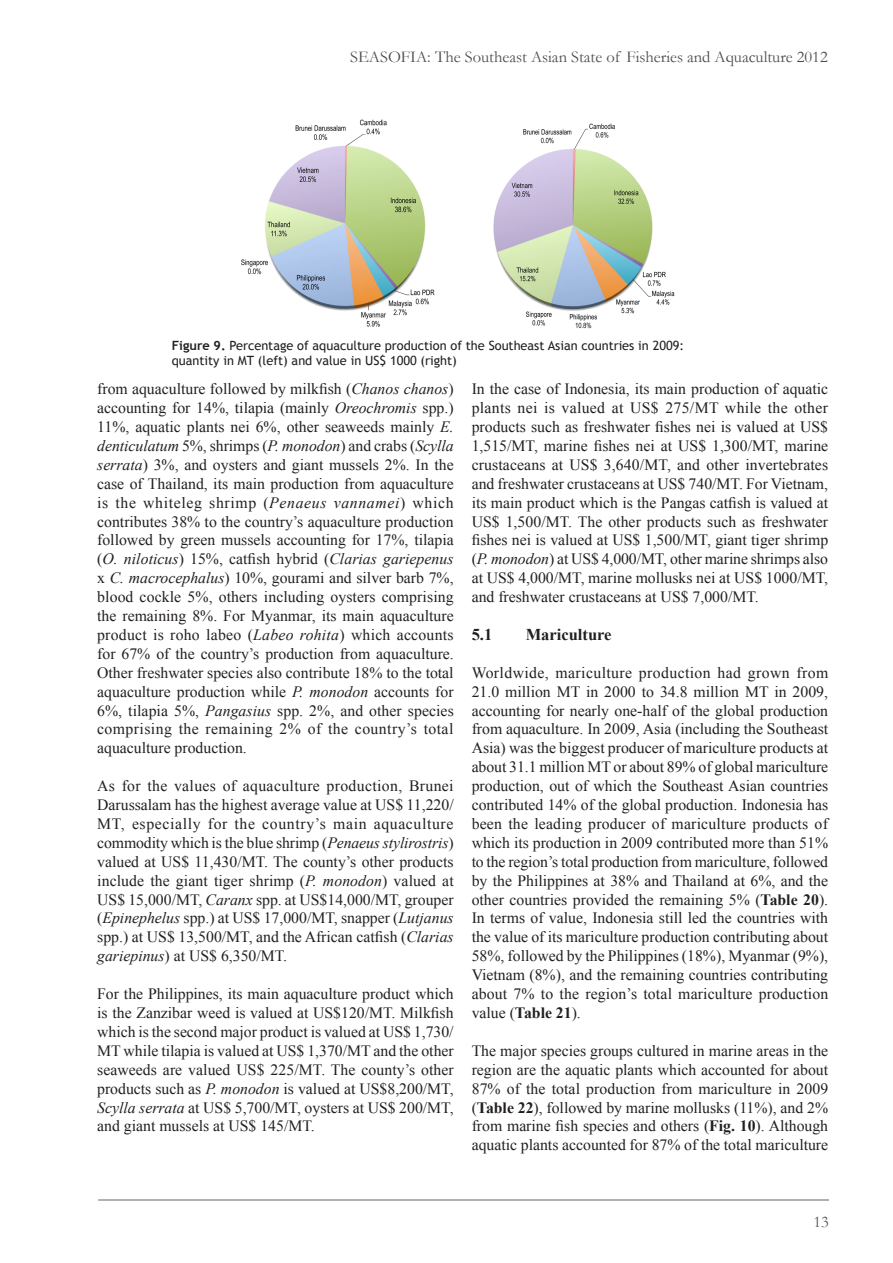
<style>
.page{position:relative;width:893px;height:1263px;background:#fff}
.page>*{position:absolute;margin:0;border:0;box-sizing:border-box;transform-origin:0 0}
.t1{font:16.5px "Garamond";color:#4b4c4d}
.Headline2{font:700 16.5px "Times New Roman";color:#231f20}
.t2{font:16.5px "Garamond";color:#57585a}
.Text{font:15.75px/18.9px "Times New Roman";color:#231f20;text-align:justify}
.Box{font:12.75px/15.3px "Trebuchet MS";color:#231f20}
.s1{font-weight:700}
.s2{font-style:italic}
</style>
<div class="page">
<hr style="left:98px;top:1199px;width:731px;height:1px;background:#636366">
<img style="left:241px;top:119px;width:194px;height:208px">
<img style="left:493px;top:123px;width:182px;height:206px">
<p class="t1" style="left:350px;top:46px;width:479px">SEASOFIA: The Southeast Asian State of Fisheries and Aquaculture 2012</p>
<p class="Box" style="left:172px;top:338px;width:514px"><span class="s1">Figure 9.</span> Percentage of aquaculture production of the Southeast Asian countries in 2009: quantity in MT (left) and value in US$ 1000 (right)</p>
<p class="Text" style="left:97px;top:379px;width:358px">from aquaculture followed by milkfish (<span class="s2">Chanos chanos</span>) accounting for 14%, tilapia (mainly <span class="s2">Oreochromis</span> spp.)<br>11%, aquatic plants nei 6%, other seaweeds mainly <span class="s2">E. denticulatum</span> 5%, shrimps (<span class="s2">P. monodon</span>) and crabs (<span class="s2">Scylla serrata</span>) 3%, and oysters and giant mussels 2%. In the case of Thailand, its main production from aquaculture is the whiteleg shrimp (<span class="s2">Penaeus vannamei</span>) which contributes 38% to the country’s aquaculture production followed by green mussels accounting for 17%, tilapia (<span class="s2">O. niloticus</span>) 15%, catfish hybrid (<span class="s2">Clarias gariepenus </span>x <span class="s2">C. macrocephalus</span>) 10%, gourami and silver barb 7%, blood cockle 5%, others including oysters comprising the remaining 8%. For Myanmar, its main aquaculture product is roho labeo (<span class="s2">Labeo rohita</span>) which accounts for 67% of the country’s production from aquaculture.<br>Other freshwater species also contribute 18% to the total aquaculture production while <span class="s2">P. monodon</span> accounts for 6%, tilapia 5%, <span class="s2">Pangasius</span> spp. 2%, and other species comprising the remaining 2% of the country’s total aquaculture production.</p>
<p class="Text" style="left:97px;top:776px;width:358px">As for the values of aquaculture production, Brunei Darussalam has the highest average value at US$ 11,220/ MT, especially for the country’s main aquaculture commodity which is the blue shrimp (<span class="s2">Penaeus stylirostris</span>) valued at US$ 11,430/MT. The county’s other products include the giant tiger shrimp (<span class="s2">P. monodon</span>) valued at US$ 15,000/MT, <span class="s2">Caranx</span> spp. at US$14,000/MT, grouper (<span class="s2">Epinephelus</span> spp.) at US$ 17,000/MT, snapper (<span class="s2">Lutjanus </span>spp.) at US$ 13,500/MT, and the African catfish (<span class="s2">Clarias gariepinus</span>) at US$ 6,350/MT.</p>
<p class="Text" style="left:97px;top:984px;width:358px">For the Philippines, its main aquaculture product which is the Zanzibar weed is valued at US$120/MT. Milkfish which is the second major product is valued at US$ 1,730/ MT while tilapia is valued at US$ 1,370/MT and the other seaweeds are valued US$ 225/MT. The county’s other products such as <span class="s2">P. monodon</span> is valued at US$8,200/MT, <span class="s2">Scylla serrata</span> at US$ 5,700/MT, oysters at US$ 200/MT, and giant mussels at US$ 145/MT.</p>
<p class="Text" style="left:472px;top:379px;width:358px">In the case of Indonesia, its main production of aquatic plants nei is valued at US$ 275/MT while the other products such as freshwater fishes nei is valued at US$ 1,515/MT, marine fishes nei at US$ 1,300/MT, marine crustaceans at US$ 3,640/MT, and other invertebrates and freshwater crustaceans at US$ 740/MT. For Vietnam, its main product which is the Pangas catfish is valued at US$ 1,500/MT. The other products such as freshwater fishes nei is valued at US$ 1,500/MT, giant tiger shrimp (<span class="s2">P. monodon</span>) at US$ 4,000/MT, other marine shrimps also at US$ 4,000/MT, marine mollusks nei at US$ 1000/MT, and freshwater crustaceans at US$ 7,000/MT.</p>
<p class="Headline2" style="left:472px;top:623px;width:22px">5.1</p>
<p class="Headline2" style="left:526px;top:623px;width:87px">Mariculture</p>
<p class="Text" style="left:472px;top:663px;width:358px">Worldwide, mariculture production had grown from 21.0 million MT in 2000 to 34.8 million MT in 2009, accounting for nearly one-half of the global production from aquaculture. In 2009, Asia (including the Southeast Asia) was the biggest producer of mariculture products at about 31.1 million MT or about 89% of global mariculture production, out of which the Southeast Asian countries contributed 14% of the global production. Indonesia has been the leading producer of mariculture products of which its production in 2009 contributed more than 51% to the region’s total production from mariculture, followed by the Philippines at 38% and Thailand at 6%, and the other countries provided the remaining 5% (<span class="s1">Table 20</span>).<br>In terms of value, Indonesia still led the countries with the value of its mariculture production contributing about 58%, followed by the Philippines (18%), Myanmar (9%), Vietnam (8%), and the remaining countries contributing about 7% to the region’s total mariculture production value (<span class="s1">Table 21</span>).</p>
<p class="Text" style="left:472px;top:1041px;width:358px">The major species groups cultured in marine areas in the region are the aquatic plants which accounted for about 87% of the total production from mariculture in 2009 (<span class="s1">Table 22</span>), followed by marine mollusks (11%), and 2% from marine fish species and others (<span class="s1">Fig. 10</span>). Although aquatic plants accounted for 87% of the total mariculture</p>
<p class="t2" style="left:813px;top:1211px;width:17px">13</p>
</div>
